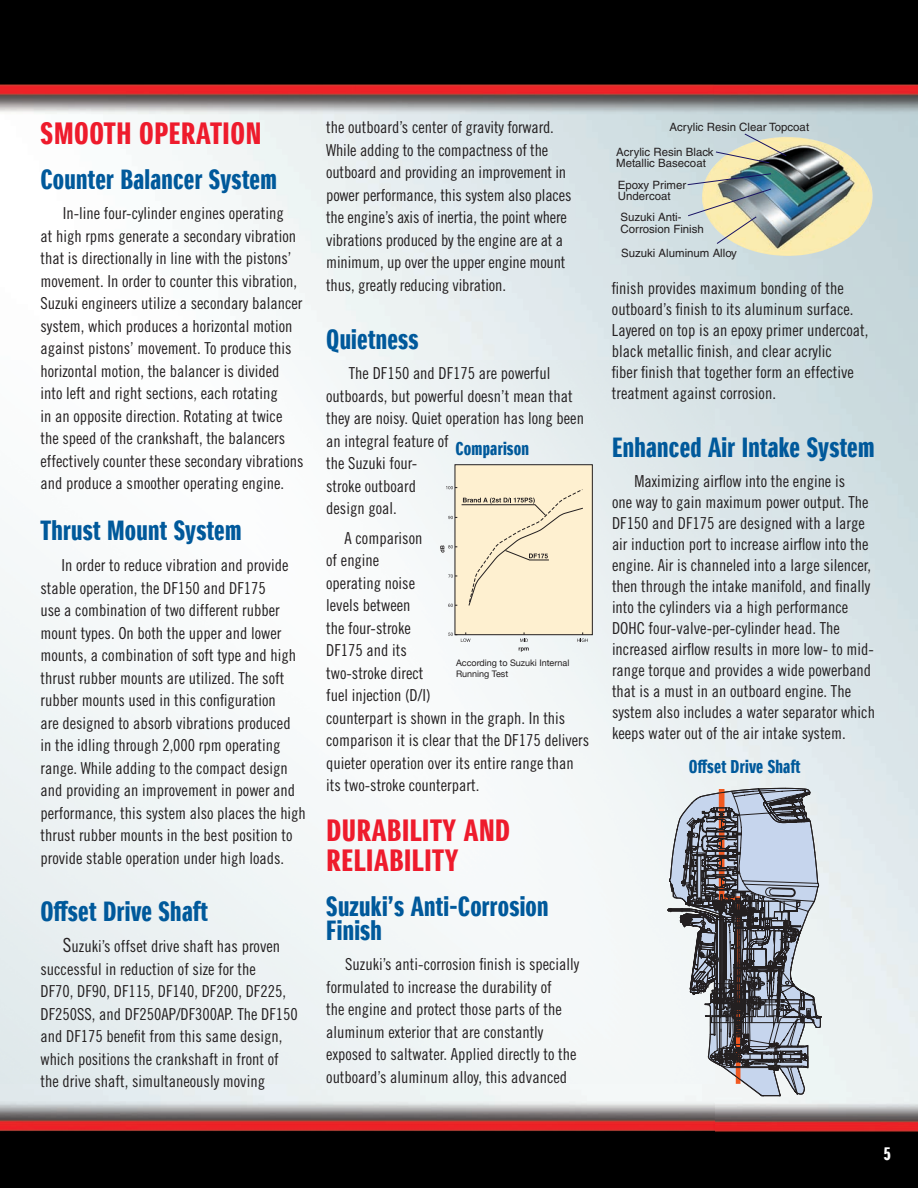
<style>
.page{position:relative;width:918px;height:1188px;background:#fff}
.page>*{position:absolute;margin:0;border:0;box-sizing:border-box;transform-origin:0 0}
.t1{font:30px/30px "Suzuki PRO Headline";letter-spacing:.02em;color:#ee1b2c}
.t2{font:27px/24px "Suzuki PRO Headline";letter-spacing:.01em;color:#00599b}
.t3{font:18px "Suzuki PRO Headline";letter-spacing:.01em;color:#00599b}
.t4{font:18px "Suzuki PRO Headline";color:#fff}
.t5{font:16.5px/22.5px "Trade Gothic Cond Eighteen";color:#231f20}
.t6{font:11.4px/24.6px "Helvetica";color:#231f20}
.t7{font:9px/10.8px "Helvetica Neue";color:#231f20}
.s1{font-size:19.5px}
</style>
<div class="page">
<img style="left:0;top:0;width:918px;height:1188px">
<div style="left:455px;top:465px;width:137px;height:170px;background:#fef0d0"></div>
<div style="left:455px;top:464px;width:138px;height:171px;border:1px solid #231f20"></div>
<svg style="left:448px;top:632px;width:23px;height:10px"></svg>
<svg style="left:577px;top:632px;width:11px;height:10px"></svg>
<svg style="left:519px;top:632px;width:10px;height:20px"></svg>
<svg style="left:440px;top:486px;width:143px;height:121px"></svg>
<img style="left:702px;top:137px;width:171px;height:119px">
<img style="left:687px;top:133px;width:101px;height:112px">
<svg style="left:668px;top:788px;width:154px;height:309px"></svg>
<h1 class="t1" style="left:41px;top:119px;width:222px">SMOOTH OPERATION</h1>
<h2 class="t2" style="left:40px;top:167px;width:238px">Counter Balancer System</h2>
<p class="t5" style="left:41px;top:202px;width:265px;text-indent:22px">In-line four-cylinder engines operating<br>at high rpms generate a secondary vibration that is directionally in line with the pistons’ movement. In order to counter this vibration, Suzuki engineers utilize a secondary balancer system, which produces a horizontal motion against pistons’ movement. To produce this horizontal motion, the balancer is divided into left and right sections, each rotating<br>in an opposite direction. Rotating at twice the speed of the crankshaft, the balancers effectively counter these secondary vibrations and produce a smoother operating engine.</p>
<h2 class="t2" style="left:40px;top:519px;width:203px">Thrust Mount System</h2>
<p class="t5" style="left:41px;top:554px;width:267px;text-indent:21px">In order to reduce vibration and provide stable operation, the DF150 and DF175<br>use a combination of two different rubber mount types. On both the upper and lower mounts, a combination of soft type and high thrust rubber mounts are utilized. The soft rubber mounts used in this configuration<br>are designed to absorb vibrations produced<br>in the idling through 2,000 rpm operating range. While adding to the compact design and providing an improvement in power and performance, this system also places the high thrust rubber mounts in the best position to provide stable operation under high loads.</p>
<h2 class="t2" style="left:40px;top:900px;width:169px">Offset Drive Shaft</h2>
<p class="t5" style="left:40px;top:935px;width:259px;text-indent:22px"><span class="s1">S</span>uzuki’s offset drive shaft has proven successful in reduction of size for the<br>DF70, DF90, DF115, DF140, DF200, DF225, DF250SS, and DF250AP/DF300AP. The DF150 and DF175 benefit from this same design, which positions the crankshaft in front of the drive shaft, simultaneously moving</p>
<p class="t5" style="left:326px;top:116px;width:247px">the outboard’s center of gravity forward.<br>While adding to the compactness of the outboard and providing an improvement in power performance, this system also places the engine’s axis of inertia, the point where vibrations produced by the engine are at a minimum, up over the upper engine mount thus, greatly reducing vibration.</p>
<h2 class="t2" style="left:326px;top:327px;width:94px">Quietness</h2>
<p class="t5" style="left:326px;top:362px;width:259px;text-indent:23px">The DF150 and DF175 are powerful outboards, but powerful doesn’t mean that they are noisy. Quiet operation has long been an integral feature of<br>the Suzuki four-<br>stroke outboard<br>design goal.</p>
<p class="t5" style="left:326px;top:526px;width:265px;text-indent:18px">A comparison<br>of engine<br>operating noise<br>levels between<br>the four-stroke<br>DF175 and its<br>two-stroke direct<br>fuel injection (D/I)<br>counterpart is shown in the graph. In this comparison it is clear that the DF175 delivers quieter operation over its entire range than its two-stroke counterpart.</p>
<h1 class="t1" style="left:326px;top:816px;width:185px">DURABILITY AND<br>RELIABILITY</h1>
<h2 class="t2" style="left:326px;top:894px;width:224px">Suzuki’s Anti-Corrosion<br>Finish</h2>
<p class="t5" style="left:326px;top:953px;width:255px;text-indent:19px">Suzuki’s anti-corrosion finish is specially formulated to increase the durability of<br>the engine and protect those parts of the aluminum exterior that are constantly exposed to saltwater. Applied directly to the outboard’s aluminum alloy, this advanced</p>
<p class="t3" style="left:456px;top:437px;width:75px">Comparison</p>
<p class="t7" style="left:456px;top:657px;width:115px">According to Suzuki Internal<br>Running Test</p>
<p class="t6" style="left:616px;top:115px;width:194px;text-indent:53px">Acrylic Resin Clear Topcoat<br>Acrylic Resin Black</p>
<p class="t6" style="left:616px;top:152px;width:91px;line-height:21.8px">Metallic Basecoat<br>Epoxy Primer</p>
<p class="t6" style="left:618px;top:186px;width:65px;line-height:21.3px">Undercoat<br>Suzuki Anti-</p>
<p class="t6" style="left:621px;top:217px;width:118px;line-height:24px">Corrosion Finish<br>Suzuki Aluminum Alloy</p>
<p class="t5" style="left:612px;top:277px;width:258px;line-height:21px">finish provides maximum bonding of the outboard’s finish to its aluminum surface.<br>Layered on top is an epoxy primer undercoat, black metallic finish, and clear acrylic<br>fiber finish that together form an effective treatment against corrosion.</p>
<h2 class="t2" style="left:612px;top:435px;width:264px">Enhanced Air Intake System</h2>
<p class="t5" style="left:612px;top:471px;width:265px;line-height:21px;text-indent:22px">Maximizing airflow into the engine is<br>one way to gain maximum power output. The DF150 and DF175 are designed with a large air induction port to increase airflow into the engine. Air is channeled into a large silencer, then through the intake manifold, and finally into the cylinders via a high performance DOHC four-valve-per-cylinder head. The increased airflow results in more low- to mid&shy;range torque and provides a wide powerband that is a must in an outboard engine. The system also includes a water separator which keeps water out of the air intake system.</p>
<p class="t3" style="left:689px;top:756px;width:113px">Offset Drive Shaft</p>
<p class="t4" style="left:883px;top:1143px;width:9px">5</p>
</div>
